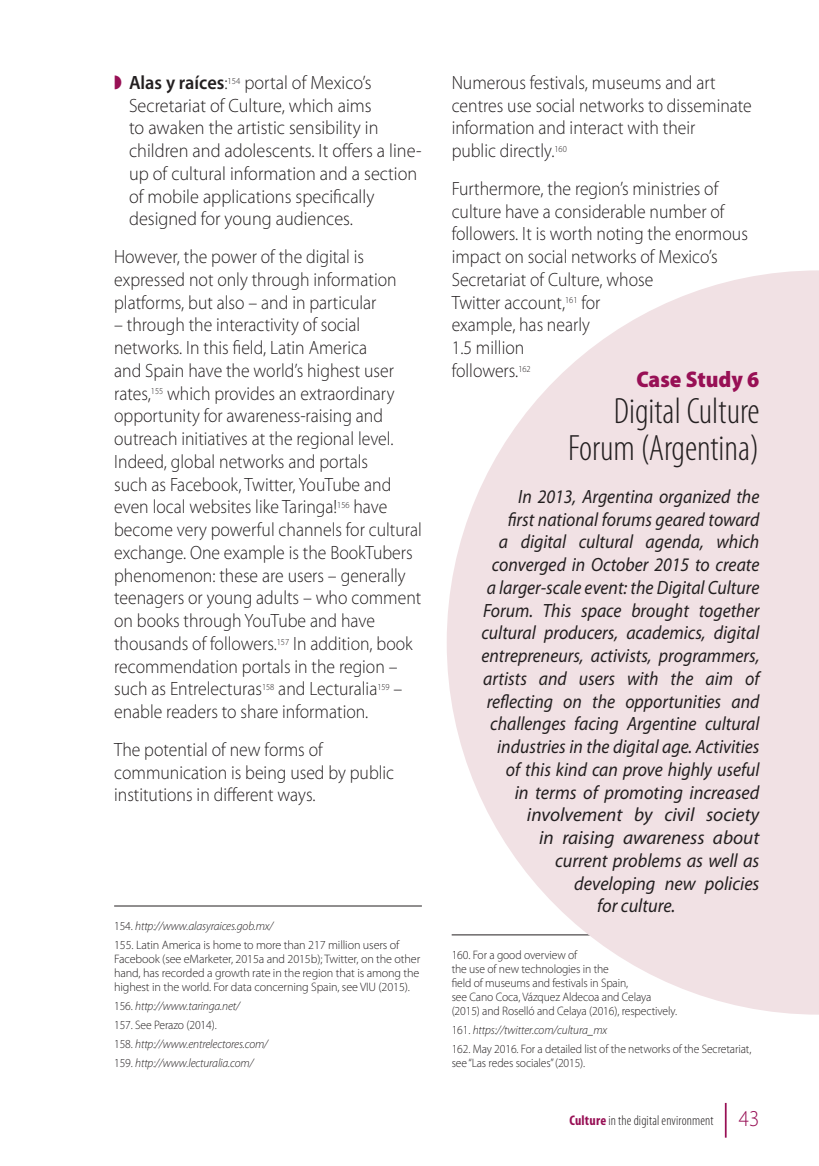
<style>
.page{position:relative;width:819px;height:1166px;background:#fff}
.page>*{position:absolute;margin:0;border:0;box-sizing:border-box;transform-origin:0 0}
.t1{font:300 condensed 36.75px/36.8px "Myriad Pro";color:#231f20;text-align:right}
.t2{font:900 semi-condensed 22.75px "Myriad Pro";color:#981055}
.t3{font:300 19.25px/22.8px "Myriad Pro";color:#231f20;scale:.92 1}
.t4{font:italic 19.25px "Myriad Pro";color:#231f20;scale:.92 1}
.t5{font:300 19.25px/22.8px "Myriad Pro";color:#231f20;scale:.95 1}
.t6{font:italic 19.25px "Myriad Pro";color:#231f20;scale:.95 1}
.t7{font:italic 19.25px "Myriad Pro";color:#231f20}
.t8{font:300 condensed 14px "Myriad Pro";letter-spacing:.01em;color:#231f20}
.t9{font:300 12.25px/14px "Myriad Pro";letter-spacing:-.01em;color:#231f20;scale:.95 1}
.t10{font:300 12.25px/14px "Myriad Pro";letter-spacing:-.01em;color:#231f20;text-align:justify}
.t11{font:italic 300 12.25px/18.9px "Myriad Pro";letter-spacing:-.01em;color:#231f20;scale:.95 1}
.s1{color:#981055}
.s2{font-weight:600}
.s3{font-style:italic}
.s4{font-style:normal}
.s5{font-weight:700;color:#981055}
.s6{font-stretch:normal;font-size:22.75px;color:#981055}
</style>
<div class="page">
<hr style="left:724px;top:1103px;width:2px;height:34px;background:#981055">
<hr style="left:114px;top:905px;width:308px;height:1px;background:#231f20">
<svg style="left:447px;top:270px;width:372px;height:744px;fill:#f1e1e4"></svg>
<p class="t5" style="left:129px;top:71px;width:309px;text-indent:-15px"><span class="s1">◗</span> <span class="s2">Alas y raíces</span>:<sup>154</sup> portal of Mexico’s Secretariat of Culture, which aims<br>to awaken the artistic sensibility in children and adolescents. It offers a line&shy;up of cultural information and a section of mobile applications specifically designed for young audiences.</p>
<p class="t3" style="left:114px;top:245px;width:308px">However, the power of the digital is expressed not only through information platforms, but also – and in particular</p>
<p class="t3" style="left:114px;top:313px;width:336px">– through the interactivity of social networks. In this field, Latin America<br>and Spain have the world’s highest user rates,<sup>155</sup> which provides an extraordinary opportunity for awareness-raising and outreach initiatives at the regional level.<br>Indeed, global networks and portals<br>such as Facebook, Twitter, YouTube and even local websites like Taringa!<sup>156</sup> have become very powerful channels for cultural exchange. One example is the BookTubers phenomenon: these are users – generally teenagers or young adults – who comment on books through YouTube and have thousands of followers.<sup>157</sup> In addition, book recommendation portals in the region – such as Entrelecturas<sup>158</sup> and Lecturalia<sup>159</sup> – enable readers to share information.</p>
<p class="t3" style="left:114px;top:738px;width:306px">The potential of new forms of communication is being used by public institutions in different ways.</p>
<p class="t9" style="left:114px;top:916px;width:302px;line-height:18.9px">154. <span class="s3">http://www.alasyraices.gob.mx/<br></span>155. Latin America is home to more than 217 million users of</p>
<p class="t10" style="left:114px;top:951px;width:307px">Facebook (see eMarketer, 2015a and 2015b); Twitter, on the other hand, has recorded a growth rate in the region that is among the highest in the world. For data concerning Spain, see VIU (2015).</p>
<p class="t11" style="left:114px;top:996px;width:163px"><span class="s4">156.</span> http://www.taringa.net/<br><span class="s4">157. See Perazo (2014).<br>158.</span> http://www.entrelectores.com/<br><span class="s4">159.</span> http://www.lecturalia.com/</p>
<p class="t3" style="left:451px;top:71px;width:328px">Numerous festivals, museums and art centres use social networks to disseminate information and interact with their<br>public directly.<sup>160</sup></p>
<p class="t3" style="left:451px;top:177px;width:323px">Furthermore, the region’s ministries of culture have a considerable number of followers. It is worth noting the enormous impact on social networks of Mexico’s<br>Secretariat of Culture, whose<br>Twitter account,<sup>161</sup> for<br>example, has nearly<br>1.5 million<br>followers.<sup>162</sup></p>
<p class="t2" style="left:636px;top:364px;width:125px">Case Study 6</p>
<h1 class="t1" style="left:568px;top:393px;width:193px">Digital Culture<br>Forum (Argentina)</h1>
<p class="t4" style="left:518px;top:484px;width:264px">In 2013, Argentina organized the</p>
<p class="t4" style="left:507px;top:507px;width:275px">first national forums geared toward</p>
<p class="t4" style="left:499px;top:530px;width:284px">a digital cultural agenda, which</p>
<p class="t4" style="left:492px;top:553px;width:292px">converged in October 2015 to create</p>
<p class="t4" style="left:486px;top:575px;width:298px">a larger-scale event: the Digital Culture</p>
<p class="t4" style="left:483px;top:598px;width:302px">Forum. This space brought together</p>
<p class="t4" style="left:481px;top:621px;width:303px">cultural producers, academics, digital</p>
<p class="t4" style="left:481px;top:644px;width:303px">entrepreneurs, activists, programmers,</p>
<p class="t4" style="left:483px;top:666px;width:302px">artists and users with the aim of</p>
<p class="t4" style="left:486px;top:689px;width:298px">reflecting on the opportunities and</p>
<p class="t4" style="left:490px;top:712px;width:294px">challenges facing Argentine cultural</p>
<p class="t4" style="left:497px;top:735px;width:286px">industries in the digital age. Activities</p>
<p class="t4" style="left:506px;top:757px;width:277px">of this kind can prove highly useful</p>
<p class="t6" style="left:514px;top:780px;width:259px">in terms of promoting increased</p>
<p class="t7" style="left:527px;top:803px;width:234px">involvement by civil society</p>
<p class="t7" style="left:539px;top:826px;width:222px">in raising awareness about</p>
<p class="t6" style="left:555px;top:848px;width:217px">current problems as well as</p>
<p class="t6" style="left:574px;top:871px;width:196px">developing new policies</p>
<p class="t6" style="left:597px;top:894px;width:84px">for culture.</p>
<p class="t9" style="left:451px;top:947px;width:239px">160. For a good overview of<br>the use of new technologies in the<br>field of museums and festivals in Spain,<br>see Cano Coca, Vázquez Aldecoa and Celaya (2015) and Roselló and Celaya (2016), respectively.</p>
<p class="t9" style="left:451px;top:1020px;width:317px;line-height:18.9px">161. <span class="s3">https://twitter.com/cultura_mx<br></span>162. May 2016. For a detailed list of the networks of the Secretariat,</p>
<p class="t9" style="left:451px;top:1055px;width:142px">see “Las redes sociales” (2015).</p>
<p class="t8" style="left:569px;top:1111px;width:191px"><span class="s5">Culture</span> in the digital environment <span class="s6">43</span></p>
</div>
